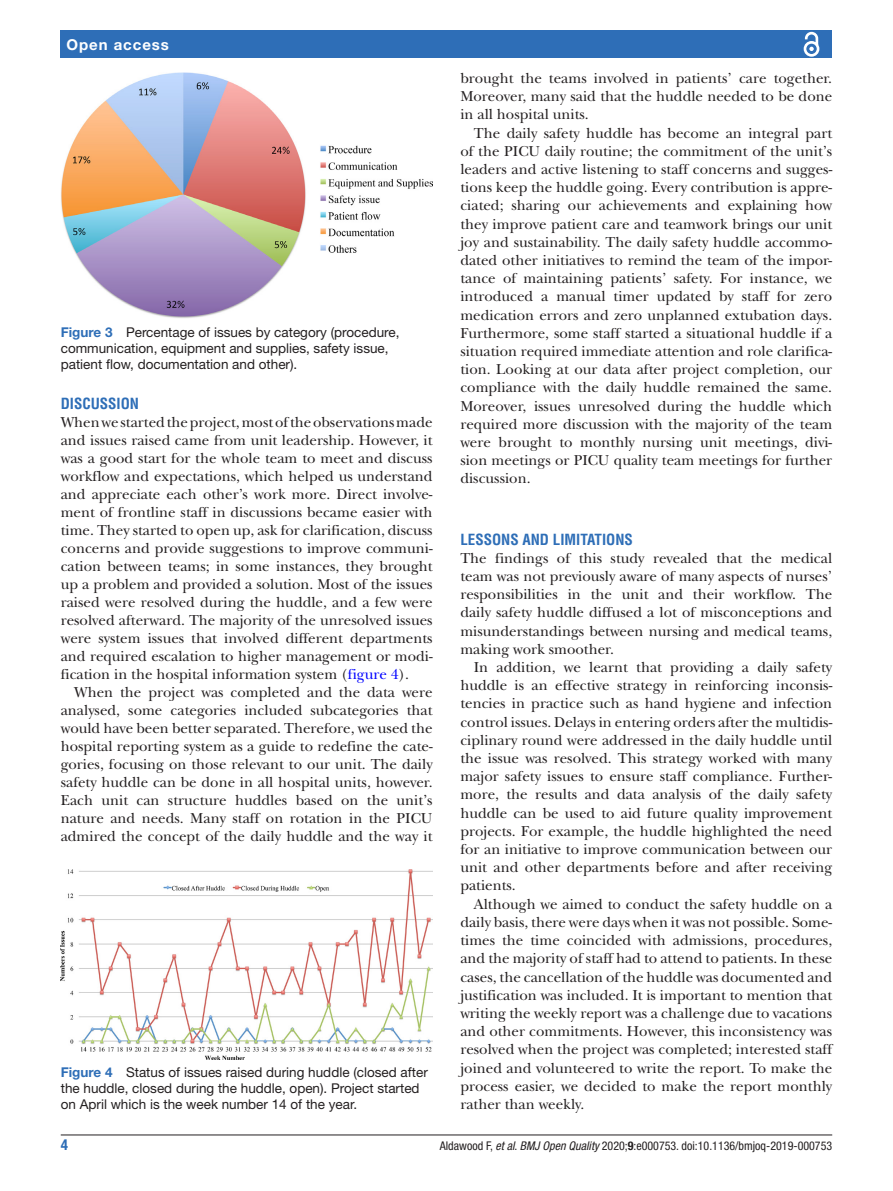
<style>
.page{position:relative;width:893px;height:1191px;background:#fff}
.page>*{position:absolute;margin:0;border:0;box-sizing:border-box;transform-origin:0 0}
.t1{font:15px/18.1px "New Baskerville";color:#231f20;text-align:justify}
.t2{font:700 condensed 15px "Helvetica LT Std";color:#2e6eb7}
.t3{font:700 15px "Helvetica Neue LT Std";letter-spacing:.065em;color:#fff}
.t4{font:700 condensed 15px "Helvetica Neue LT Std";color:#2e6eb7}
.t5{font:13.5px/16.2px "Helvetica Neue LT Std";color:#231f20}
.t6{font:condensed 12px "Helvetica Neue LT Std";color:#231f20}
.s1{font-weight:700;color:#2e6eb7}
.s2{color:#00f}
.s3{font-style:italic}
.s4{font-weight:700}
</style>
<div class="page">
<hr style="left:61px;top:1134px;width:771px;height:1px;background:#231f20">
<div style="left:61px;top:31px;width:771px;height:27px;background:#2e6eb7"></div>
<svg style="left:803px;top:31px;width:17px;height:26px"></svg>
<img style="left:61px;top:73px;width:372px;height:245px">
<img style="left:61px;top:869px;width:372px;height:190px">
<p class="t3" style="left:66px;top:35px;width:104px">Open access</p>
<p class="t5" style="left:61px;top:323px;width:340px"><span class="s1">Figure 3</span> Percentage of issues by category (procedure, communication, equipment and supplies, safety issue, patient flow, documentation and other).</p>
<p class="t2" style="left:61px;top:394px;width:80px">DISCUSSION</p>
<p class="t1" style="left:61px;top:413px;width:373px">When we started the project, most of the observations made and issues raised came from unit leadership. However, it was a good start for the whole team to meet and discuss workflow and expectations, which helped us understand and appreciate each other’s work more. Direct involve&shy;ment of frontline staff in discussions became easier with time. They started to open up, ask for clarification, discuss concerns and provide suggestions to improve communi&shy;cation between teams; in some instances, they brought up a problem and provided a solution. Most of the issues raised were resolved during the huddle, and a few were resolved afterward. The majority of the unresolved issues were system issues that involved different departments and required escalation to higher management or modi&shy;fication in the hospital information system (<span class="s2">figure 4</span>).</p>
<p class="t1" style="left:61px;top:683px;width:373px;text-indent:14px">When the project was completed and the data were analysed, some categories included subcategories that would have been better separated. Therefore, we used the hospital reporting system as a guide to redefine the cate&shy;gories, focusing on those relevant to our unit. The daily safety huddle can be done in all hospital units, however.<br>Each unit can structure huddles based on the unit’s nature and needs. Many staff on rotation in the PICU admired the concept of the daily huddle and the way it</p>
<p class="t5" style="left:61px;top:1063px;width:369px"><span class="s1">Figure 4</span> Status of issues raised during huddle (closed after the huddle, closed during the huddle, open). Project started on April which is the week number 14 of the year.</p>
<p class="t1" style="left:460px;top:69px;width:373px">brought the teams involved in patients’ care together.<br>Moreover, many said that the huddle needed to be done in all hospital units.</p>
<p class="t1" style="left:460px;top:124px;width:373px;text-indent:13px">The daily safety huddle has become an integral part of the PICU daily routine; the commitment of the unit’s leaders and active listening to staff concerns and sugges&shy;tions keep the huddle going. Every contribution is appre&shy;ciated; sharing our achievements and explaining how they improve patient care and teamwork brings our unit joy and sustainability. The daily safety huddle accommo&shy;dated other initiatives to remind the team of the impor&shy;tance of maintaining patients’ safety. For instance, we introduced a manual timer updated by staff for zero medication errors and zero unplanned extubation days.<br>Furthermore, some staff started a situational huddle if a situation required immediate attention and role clarifica&shy;tion. Looking at our data after project completion, our compliance with the daily huddle remained the same.<br>Moreover, issues unresolved during the huddle which required more discussion with the majority of the team were brought to monthly nursing unit meetings, divi&shy;sion meetings or PICU quality team meetings for further discussion.</p>
<p class="t2" style="left:460px;top:530px;width:108px">LESSONS AND LIMITATI</p>
<p class="t2" style="left:606px;top:530px;width:28px">ONS</p>
<p class="t1" style="left:460px;top:549px;width:373px">The findings of this study revealed that the medical team was not previously aware of many aspects of nurses’ responsibilities in the unit and their workflow. The daily safety huddle diffused a lot of misconceptions and misunderstandings between nursing and medical teams, making work smoother.</p>
<p class="t1" style="left:460px;top:658px;width:373px;text-indent:13px">In addition, we learnt that providing a daily safety huddle is an effective strategy in reinforcing inconsis&shy;tencies in practice such as hand hygiene and infection control issues. Delays in entering orders after the multidis&shy;ciplinary round were addressed in the daily huddle until the issue was resolved. This strategy worked with many major safety issues to ensure staff compliance. Further&shy;more, the results and data analysis of the daily safety huddle can be used to aid future quality improvement projects. For example, the huddle highlighted the need for an initiative to improve communication between our unit and other departments before and after receiving patients.</p>
<p class="t1" style="left:460px;top:895px;width:373px;text-indent:13px">Although we aimed to conduct the safety huddle on a daily basis, there were days when it was not possible. Some&shy;times the time coincided with admissions, procedures, and the majority of staff had to attend to patients. In these cases, the cancellation of the huddle was documented and justification was included. It is important to mention that writing the weekly report was a challenge due to vacations and other commitments. However, this inconsistency was resolved when the project was completed; interested staff joined and volunteered to write the report. To make the process easier, we decided to make the report monthly rather than weekly.</p>
<p class="t4" style="left:61px;top:1135px;width:9px">4</p>
<p class="t6" style="left:440px;top:1138px;width:394px">Aldawood F, <span class="s3">et al</span>. <span class="s3">BMJ Open Quality</span> 2020;<span class="s4">9</span>:e000753. doi:10.1136/bmjoq-2019-000753</p>
</div>
